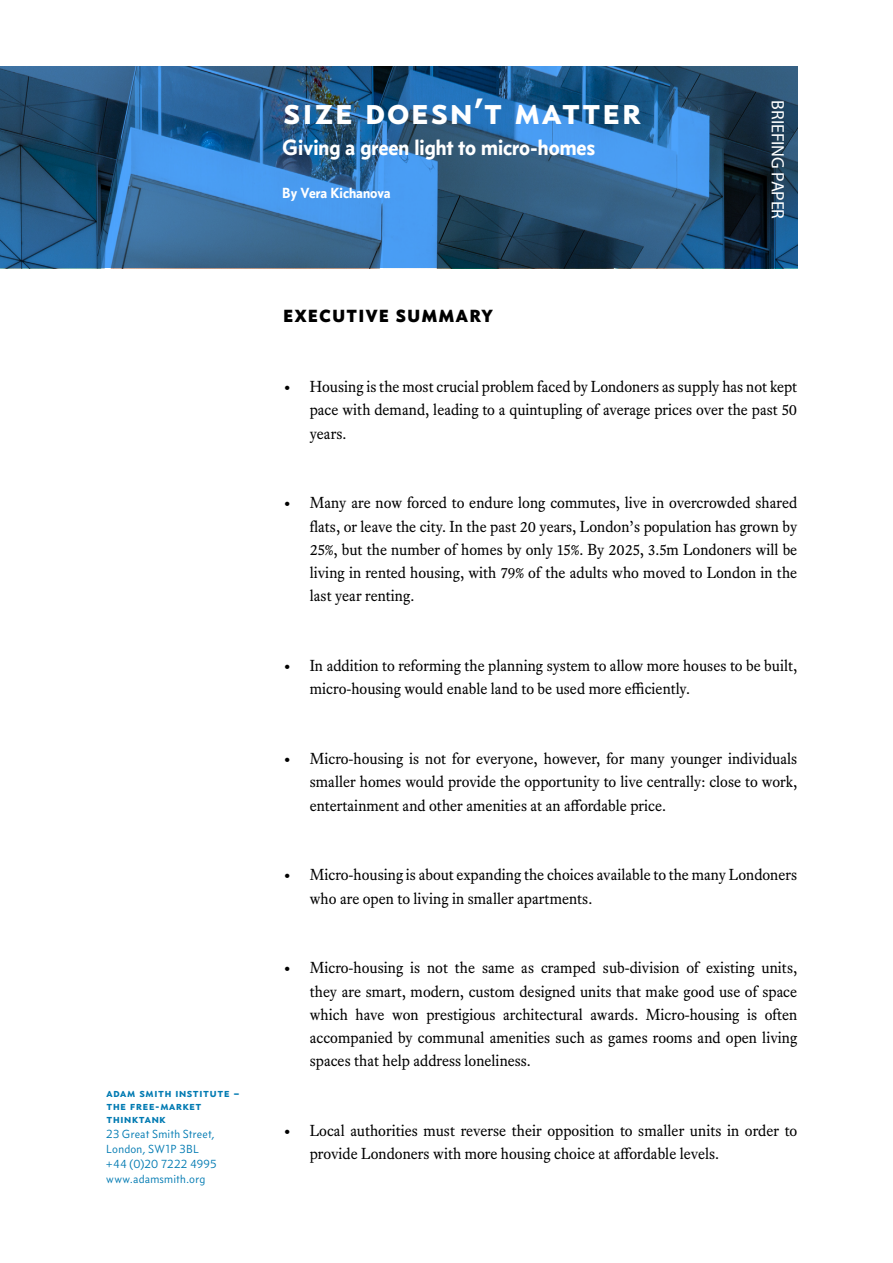
<style>
.page{position:relative;width:893px;height:1263px;background:#fff}
.page>*{position:absolute;margin:0;border:0;box-sizing:border-box;transform-origin:0 0}
.t1{font:37.5px "Concourse C6";color:#fff}
.t2{font:22.5px "Concourse T6";color:#fff}
.t3{font:18px "Concourse C7";letter-spacing:.02em;color:#000}
.t4{font:18px "Myriad Pro";letter-spacing:-.015em;color:#fff}
.t5{font:15.75px/23.2px "Equity Text B";color:#000;text-align:justify}
.t6{font:15px "Concourse T6";color:#fff}
.t7{font:12px/15px "Concourse T3";letter-spacing:.02em;color:#007ab2}
.t8{font:12px/12.8px "Concourse C6";color:#007ab2}
</style>
<div class="page">
<svg style="left:0;top:66px;width:797px;height:202px;background:#2c6090"></svg>
<p class="t8" style="left:106px;top:1086px;width:135px">adam smith institute – the free-market thinktank</p>
<p class="t7" style="left:106px;top:1126px;width:112px">23 Great Smith Street,<br>London, SW1P 3BL +44 (0)20 7222 4995 www.adamsmith.org</p>
<h1 class="t1" style="left:282px;top:88px;width:361px">size doesn’t matter</h1>
<h2 class="t2" style="left:282px;top:134px;width:314px">Giving a green light to micro-homes</h2>
<p class="t6" style="left:282px;top:184px;width:110px">By Vera Kichanova</p>
<p class="t3" style="left:283px;top:305px;width:212px">EXECUTIVE SUMMARY</p>
<p class="t4" style="left:789px;top:100px;width:120px;rotate:90deg">BRIEFING PAPER</p>
<p class="t5" style="left:310px;top:375px;width:489px;text-indent:-27px">• Housing is the most crucial problem faced by Londoners as supply has not kept pace with demand, leading to a quintupling of average prices over the past 50 years.</p>
<p class="t5" style="left:310px;top:491px;width:489px;text-indent:-27px">• Many are now forced to endure long commutes, live in overcrowded shared flats, or leave the city. In the past 20 years, London’s population has grown by 25%, but the number of homes by only 15%. By 2025, 3.5m Londoners will be living in rented housing, with 79% of the adults who moved to London in the last year renting.</p>
<p class="t5" style="left:310px;top:654px;width:489px;text-indent:-27px">• In addition to reforming the planning system to allow more houses to be built, micro-housing would enable land to be used more efficiently.</p>
<p class="t5" style="left:310px;top:747px;width:489px;text-indent:-27px">• Micro-housing is not for everyone, however, for many younger individuals smaller homes would provide the opportunity to live centrally: close to work, entertainment and other amenities at an affordable price.</p>
<p class="t5" style="left:310px;top:863px;width:489px;text-indent:-27px">• Micro-housing is about expanding the choices available to the many Londoners who are open to living in smaller apartments.</p>
<p class="t5" style="left:310px;top:956px;width:489px;text-indent:-27px">• Micro-housing is not the same as cramped sub-division of existing units, they are smart, modern, custom designed units that make good use of space which have won prestigious architectural awards. Micro-housing is often accompanied by communal amenities such as games rooms and open living spaces that help address loneliness.</p>
<p class="t5" style="left:310px;top:1119px;width:489px;text-indent:-27px">• Local authorities must reverse their opposition to smaller units in order to provide Londoners with more housing choice at affordable levels.</p>
</div>
